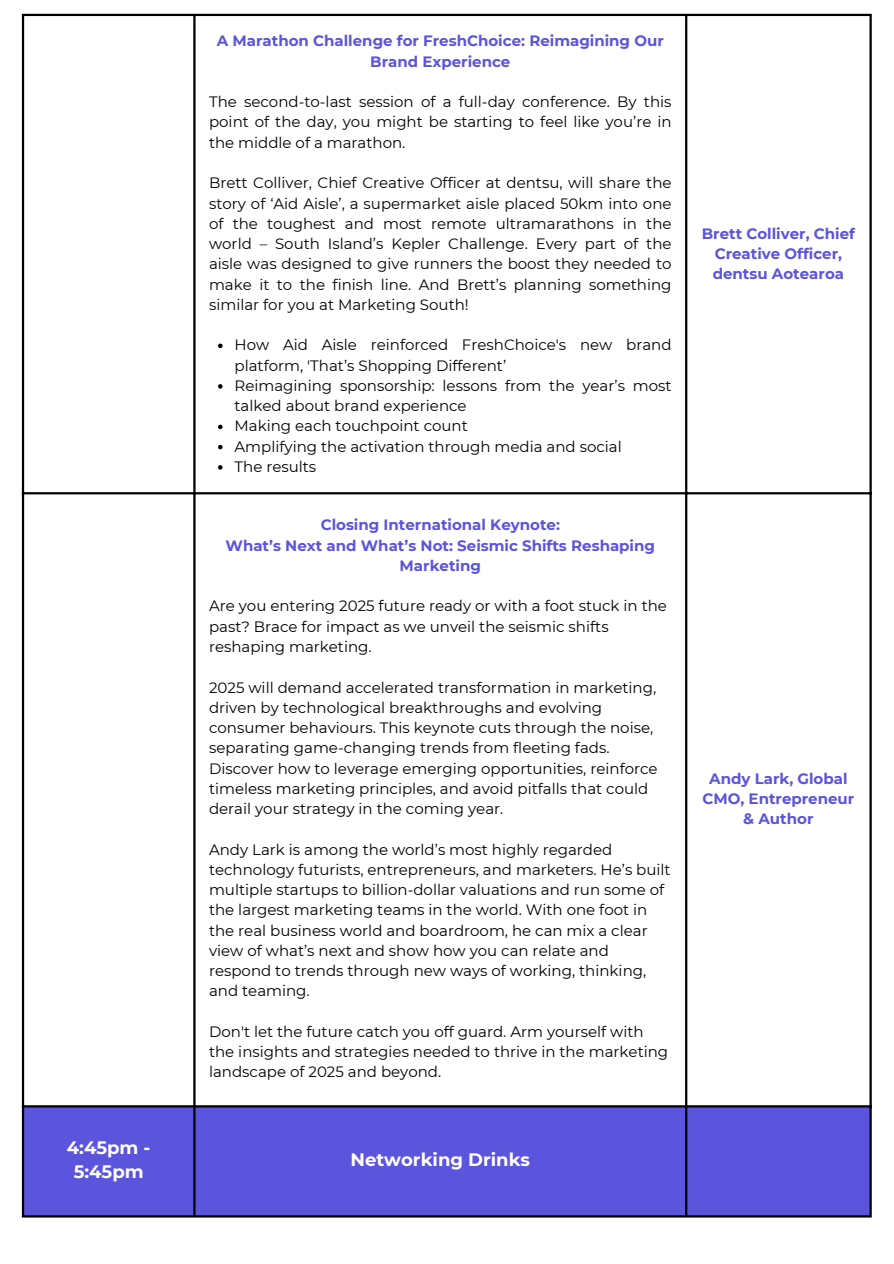
<style>
.page{position:relative;width:894px;height:1264px;background:#fff}
.page>*{position:absolute;margin:0;border:0;box-sizing:border-box;transform-origin:0 0}
.t1{font:700 18px/24.8px "Montserrat";color:#fff;text-align:center}
.t2{font:15px/20.2px "Montserrat";color:#000}
.t3{font:700 15px/20.2px "Montserrat";color:#5b54dc;text-align:center}
</style>
<div class="page">
<div style="left:24px;top:1107px;width:845px;height:108px;background:#5b54dc"></div>
<svg style="left:218px;top:343px;width:4px;height:5px"></svg>
<svg style="left:218px;top:384px;width:4px;height:4px"></svg>
<svg style="left:218px;top:424px;width:4px;height:5px"></svg>
<svg style="left:218px;top:445px;width:4px;height:4px"></svg>
<svg style="left:218px;top:465px;width:4px;height:4px"></svg>
<hr style="left:22px;top:16px;width:2px;height:1199px;background:#000">
<hr style="left:193px;top:16px;width:2px;height:1199px;background:#000">
<hr style="left:685px;top:16px;width:2px;height:1199px;background:#000">
<hr style="left:869px;top:16px;width:2px;height:1199px;background:#000">
<hr style="left:22px;top:14px;width:849px;height:2px;background:#000">
<hr style="left:22px;top:492px;width:849px;height:2px;background:#000">
<hr style="left:22px;top:1105px;width:849px;height:2px;background:#000">
<hr style="left:22px;top:1215px;width:849px;height:2px;background:#000">
<p class="t3" style="left:217px;top:31px;width:448px">A Marathon Challenge for FreshChoice: Reimagining Our<br>Brand Experience</p>
<p class="t2" style="left:209px;top:92px;width:464px;text-align:justify">The second-to-last session of a full-day conference. By this point of the day, you might be starting to feel like you’re in the middle of a marathon.</p>
<p class="t2" style="left:209px;top:173px;width:464px;text-align:justify">Brett Colliver, Chief Creative Officer at dentsu, will share the story of ‘Aid Aisle’, a supermarket aisle placed 50km into one of the toughest and most remote ultramarathons in the world – South Island’s Kepler Challenge. Every part of the aisle was designed to give runners the boost they needed to make it to the finish line. And Brett’s planning something similar for you at Marketing South!</p>
<p class="t2" style="left:234px;top:335px;width:438px">How Aid Aisle reinforced FreshChoice's new brand platform, 'That’s Shopping Different’</p>
<p class="t2" style="left:234px;top:375px;width:438px">Reimagining sponsorship: lessons from the year’s most talked about brand experience</p>
<p class="t2" style="left:234px;top:416px;width:235px">Making each touchpoint count</p>
<p class="t2" style="left:234px;top:436px;width:388px">Amplifying the activation through media and social</p>
<p class="t2" style="left:234px;top:456px;width:83px">The results</p>
<p class="t3" style="left:320px;top:515px;width:241px">Closing International Keynote:</p>
<p class="t3" style="left:225px;top:535px;width:431px">What’s Next and What’s Not: Seismic Shifts Reshaping<br>Marketing</p>
<p class="t2" style="left:209px;top:596px;width:459px">Are you entering 2025 future ready or with a foot stuck in the past? Brace for impact as we unveil the seismic shifts reshaping marketing.</p>
<p class="t2" style="left:209px;top:677px;width:450px">2025 will demand accelerated transformation in marketing, driven by technological breakthroughs and evolving consumer behaviours. This keynote cuts through the noise, separating game-changing trends from fleeting fads.<br>Discover how to leverage emerging opportunities, reinforce timeless marketing principles, and avoid pitfalls that could derail your strategy in the coming year.</p>
<p class="t2" style="left:209px;top:839px;width:463px">Andy Lark is among the world’s most highly regarded technology futurists, entrepreneurs, and marketers. He’s built multiple startups to billion-dollar valuations and run some of the largest marketing teams in the world. With one foot in the real business world and boardroom, he can mix a clear view of what’s next and show how you can relate and respond to trends through new ways of working, thinking, and teaming.</p>
<p class="t2" style="left:209px;top:1021px;width:460px">Don't let the future catch you off guard. Arm yourself with the insights and strategies needed to thrive in the marketing landscape of 2025 and beyond.</p>
<p class="t1" style="left:67px;top:1134px;width:85px">4:45pm -<br>5:45pm</p>
<p class="t1" style="left:350px;top:1147px;width:181px">Networking Drinks</p>
<p class="t3" style="left:701px;top:223px;width:155px">Brett Colliver, Chief<br>Creative Officer, dentsu Aotearoa</p>
<p class="t3" style="left:702px;top:768px;width:153px">Andy Lark, Global<br>CMO, Entrepreneur &amp; Author</p>
</div>
